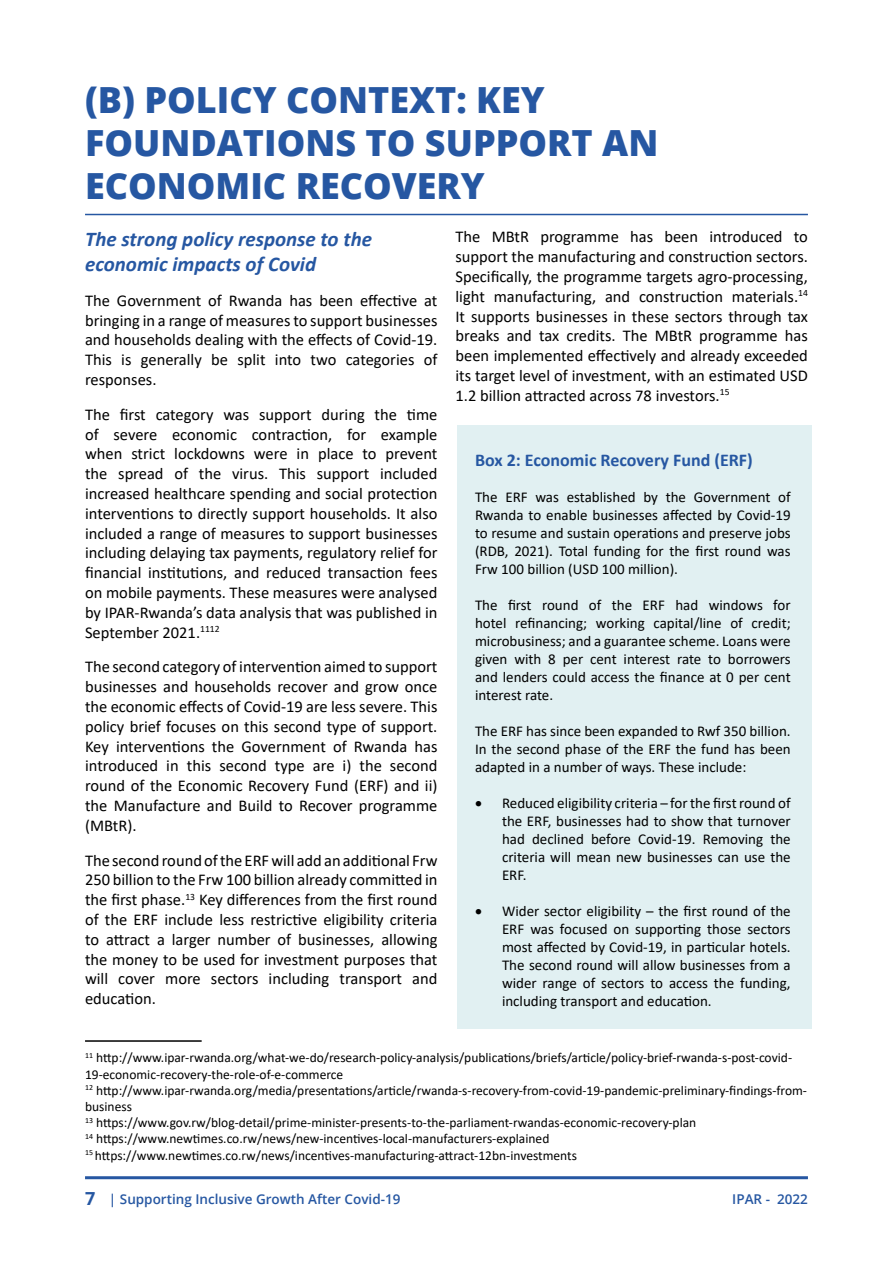
<style>
.page{position:relative;width:893px;height:1263px;background:#fff}
.page>*{position:absolute;margin:0;border:0;box-sizing:border-box;transform-origin:0 0}
.t1{font:800 36px/43.2px "Open Sans";color:#2657a2}
.t2{font:italic 700 21px/25.2px "Calibri";color:#2657a2}
.t3{font:700 18px "Calibri";color:#2657a2}
.t4{font:16.5px/19.8px "Calibri";color:#000;text-align:justify}
.t5{font:15px/18px "Calibri";color:#000;text-align:justify}
.t6{font:13.5px/16.2px "Calibri";color:#000}
.t7{font:600 13.5px "Open Sans";color:#2657a2}
.s1{font-weight:700;font-size:18px}
</style>
<div class="page">
<hr style="left:85px;top:1176px;width:723px;height:3px;background:#2657a2">
<div style="left:458px;top:425px;width:354px;height:603px;background:#e1f0f2"></div>
<hr style="left:85px;top:214px;width:723px;height:1px;background:#2657a2">
<hr style="left:85px;top:1040px;width:117px;height:2px;background:#000">
<h1 class="t1" style="left:85px;top:76px;width:575px">(B) POLICY CONTEXT: KEY<br>FOUNDATIONS TO SUPPORT AN<br>ECONOMIC RECOVERY</h1>
<p class="t2" style="left:85px;top:225px;width:289px">The strong policy response to the economic impacts of Covid</p>
<p class="t4" style="left:85px;top:290px;width:354px">The Government of Rwanda has been effective at bringing in a range of measures to support businesses and households dealing with the effects of Covid-19.<br>This is generally be split into two categories of responses.</p>
<p class="t4" style="left:85px;top:404px;width:354px">The first category was support during the time of severe economic contraction, for example when strict lockdowns were in place to prevent the spread of the virus. This support included increased healthcare spending and social protection interventions to directly support households. It also included a range of measures to support businesses including delaying tax payments, regulatory relief for financial institutions, and reduced transaction fees on mobile payments. These measures were analysed by IPAR-Rwanda’s data analysis that was published in September 2021.<sup>1112</sup></p>
<p class="t4" style="left:85px;top:657px;width:354px">The second category of intervention aimed to support businesses and households recover and grow once the economic effects of Covid-19 are less severe. This policy brief focuses on this second type of support.<br>Key interventions the Government of Rwanda has introduced in this second type are i) the second round of the Economic Recovery Fund (ERF) and ii) the Manufacture and Build to Recover programme (MBtR).</p>
<p class="t4" style="left:85px;top:850px;width:354px">The second round of the ERF will add an additional Frw 250 billion to the Frw 100 billion already committed in the first phase.<sup>13</sup> Key differences from the first round of the ERF include less restrictive eligibility criteria to attract a larger number of businesses, allowing the money to be used for investment purposes that will cover more sectors including transport and education.</p>
<p class="t4" style="left:455px;top:227px;width:354px">The MBtR programme has been introduced to support the manufacturing and construction sectors.<br>Specifically, the programme targets agro-processing, light manufacturing, and construction materials.<sup>14<br></sup>It supports businesses in these sectors through tax breaks and tax credits. The MBtR programme has been implemented effectively and already exceeded its target level of investment, with an estimated USD 1.2 billion attracted across 78 investors.<sup>15</sup></p>
<p class="t3" style="left:475px;top:447px;width:279px">Box 2: Economic Recovery Fund (ERF)</p>
<p class="t5" style="left:475px;top:488px;width:317px">The ERF was established by the Government of Rwanda to enable businesses affected by Covid-19 to resume and sustain operations and preserve jobs (RDB, 2021). Total funding for the first round was Frw 100 billion (USD 100 million).</p>
<p class="t5" style="left:475px;top:596px;width:317px">The first round of the ERF had windows for hotel refinancing; working capital/line of credit; microbusiness; and a guarantee scheme. Loans were given with 8 per cent interest rate to borrowers and lenders could access the finance at 0 per cent interest rate.</p>
<p class="t5" style="left:475px;top:722px;width:317px">The ERF has since been expanded to Rwf 350 billion.<br>In the second phase of the ERF the fund has been adapted in a number of ways. These include:</p>
<p class="t5" style="left:502px;top:794px;width:290px;text-indent:-27px">• Reduced eligibility criteria – for the first round of the ERF, businesses had to show that turnover had declined before Covid-19. Removing the criteria will mean new businesses can use the ERF.</p>
<p class="t5" style="left:502px;top:902px;width:290px;text-indent:-27px">• Wider sector eligibility – the first round of the ERF was focused on supporting those sectors most affected by Covid-19, in particular hotels.<br>The second round will allow businesses from a wider range of sectors to access the funding, including transport and education.</p>
<p class="t6" style="left:85px;top:1049px;width:723px"><sup>11</sup> http://www.ipar-rwanda.org/what-we-do/research-policy-analysis/publications/briefs/article/policy-brief-rwanda-s-post-covid-19-economic-recovery-the-role-of-e-commerce<br><sup>12</sup> http://www.ipar-rwanda.org/media/presentations/article/rwanda-s-recovery-from-covid-19-pandemic-preliminary-findings-from&shy;business<br><sup>13</sup> https://www.gov.rw/blog-detail/prime-minister-presents-to-the-parliament-rwandas-economic-recovery-plan<br><sup>14</sup> https://www.newtimes.co.rw/news/new-incentives-local-manufacturers-explained<br><sup>15</sup> https://www.newtimes.co.rw/news/incentives-manufacturing-attract-12bn-investments</p>
<p class="t7" style="left:85px;top:1190px;width:317px"><span class="s1">7</span> | Supporting Inclusive Growth After Covid-19</p>
<p class="t7" style="left:732px;top:1190px;width:77px">IPAR - 2022</p>
</div>
